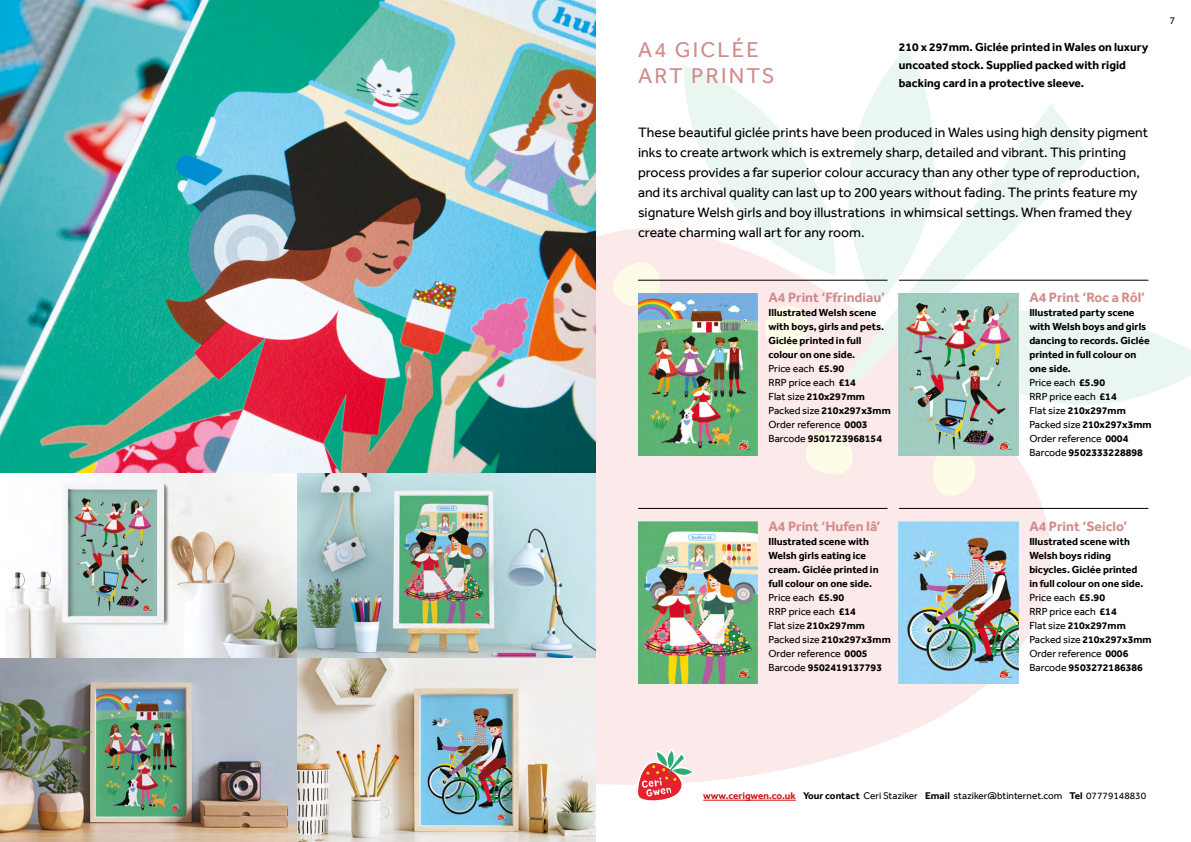
<style>
.page{position:relative;width:1191px;height:842px;background:#fff}
.page>*{position:absolute;margin:0;border:0;box-sizing:border-box;transform-origin:0 0}
.t1{font:22px/26px "Effra";letter-spacing:.1em;color:#d18c8c}
.t2{font:14px/20px "Effra";color:#000}
.t3{font:700 14px "Effra";color:#d18c8c}
.t4{font:700 12px/18px "Effra";color:#000}
.t5{font:700 10.5px/14px "Effra";color:#000}
.t6{font:10.5px "Effra";color:#000}
.t7{font:10px "Effra";color:#000}
.s1{font-weight:400}
.s2{font-weight:700;color:#cd1719}
.s3{font-weight:700}
</style>
<div class="page">
<svg style="left:595px;top:207px;width:480px;height:594px;fill:#fce9ea"></svg>
<svg style="left:929px;top:455px;width:48px;height:45px"></svg>
<svg style="left:671px;top:49px;width:520px;height:359px"></svg>
<svg style="left:603px;top:258px;width:62px;height:54px"></svg>
<svg style="left:798px;top:430px;width:56px;height:48px"></svg>
<img style="left:0;top:658px;width:298px;height:184px">
<img style="left:0;top:0;width:595px;height:474px">
<hr style="left:703px;top:800px;width:93px;height:1px;background:#cd1719">
<img style="left:638px;top:293px;width:119px;height:162px">
<hr style="left:638px;top:280px;width:249px;height:1px;background:#000">
<img style="left:899px;top:293px;width:119px;height:162px">
<hr style="left:899px;top:280px;width:249px;height:1px;background:#000">
<img style="left:638px;top:521px;width:119px;height:162px">
<hr style="left:638px;top:508px;width:249px;height:1px;background:#000">
<img style="left:899px;top:521px;width:119px;height:162px">
<hr style="left:899px;top:508px;width:249px;height:1px;background:#000">
<img style="left:6px;top:474px;width:292px;height:184px">
<img style="left:298px;top:658px;width:297px;height:184px">
<img style="left:298px;top:474px;width:297px;height:184px">
<svg style="left:636px;top:748px;width:60px;height:53px"></svg>
<h1 class="t1" style="left:638px;top:37px;width:138px">A4 GICLÉE<br>ART PRINTS</h1>
<p class="t4" style="left:899px;top:37px;width:251px">210 x 297mm. Giclée printed in Wales on luxury uncoated stock. Supplied packed with rigid backing card in a protective sleeve.</p>
<p class="t2" style="left:638px;top:122px;width:512px">These beautiful giclée prints have been produced in Wales using high density pigment inks to create artwork which is extremely sharp, detailed and vibrant. This printing process provides a far superior colour accuracy than any other type of reproduction, and its archival quality can last up to 200 years without fading. The prints feature my signature Welsh girls and boy illustrations in whimsical settings. When framed they create charming wall art for any room.</p>
<p class="t6" style="left:1169px;top:14px;width:7px">7</p>
<h2 class="t3" style="left:768px;top:289px;width:118px">A4 Print ‘Ffrindiau’</h2>
<p class="t5" style="left:768px;top:306px;width:124px">Illustrated Welsh scene with boys, girls and pets.<br>Giclée printed in full colour on one side.<br><span class="s1">Price each</span> £5.90<br><span class="s1">RRP price each</span> £14<br><span class="s1">Flat size</span> 210x297mm<br><span class="s1">Packed size</span> 210x297x3mm<br><span class="s1">Order reference</span> 0003<br><span class="s1">Barcode</span> 9501723968154</p>
<h2 class="t3" style="left:1029px;top:289px;width:117px">A4 Print ‘Roc a Rôl’</h2>
<p class="t5" style="left:1029px;top:306px;width:124px">Illustrated party scene with Welsh boys and girls dancing to records. Giclée printed in full colour on one side.<br><span class="s1">Price each</span> £5.90<br><span class="s1">RRP price each</span> £14<br><span class="s1">Flat size</span> 210x297mm<br><span class="s1">Packed size</span> 210x297x3mm<br><span class="s1">Order reference</span> 0004<br><span class="s1">Barcode</span> 9502333228898</p>
<h2 class="t3" style="left:768px;top:518px;width:113px">A4 Print ‘Hufen Iâ’</h2>
<p class="t5" style="left:768px;top:534px;width:124px">Illustrated scene with<br>Welsh girls eating ice cream. Giclée printed in full colour on one side.<br><span class="s1">Price each</span> £5.90<br><span class="s1">RRP price each</span> £14<br><span class="s1">Flat size</span> 210x297mm<br><span class="s1">Packed size</span> 210x297x3mm<br><span class="s1">Order reference</span> 0005<br><span class="s1">Barcode</span> 9502419137793</p>
<h2 class="t3" style="left:1029px;top:518px;width:99px">A4 Print ‘Seiclo’</h2>
<p class="t5" style="left:1029px;top:534px;width:124px">Illustrated scene with<br>Welsh boys riding bicycles. Giclée printed<br>in full colour on one side.<br><span class="s1">Price each</span> £5.90<br><span class="s1">RRP price each</span> £14<br><span class="s1">Flat size</span> 210x297mm<br><span class="s1">Packed size</span> 210x297x3mm<br><span class="s1">Order reference</span> 0006<br><span class="s1">Barcode</span> 9503272186386</p>
<p class="t7" style="left:703px;top:790px;width:444px"><span class="s2">www.cerigwen.co.uk</span> <span class="s3">Your contact</span> Ceri Staziker <span class="s3">Email</span> staziker@btinternet.com <span class="s3">Tel</span> 07779148830</p>
</div>
